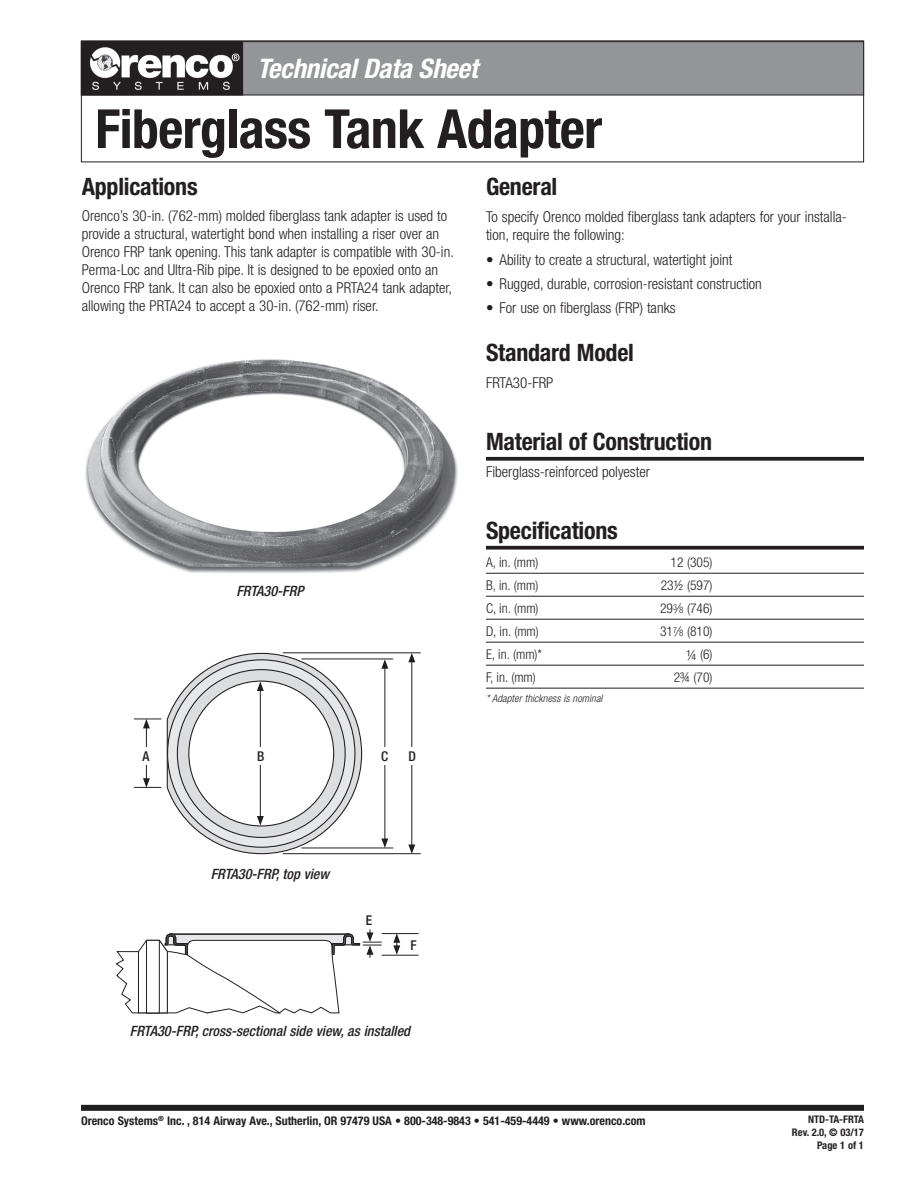
<style>
.page{position:relative;width:918px;height:1188px;background:#fff}
.page>*{position:absolute;margin:0;border:0;box-sizing:border-box;transform-origin:0 0}
.t1{font:700 condensed 54px "Helvetica Neue";letter-spacing:-.01em;color:#231f20}
.t2{font:italic 700 condensed 27px "Helvetica Neue";letter-spacing:-.01em;color:#fff}
.OSI_SpecsHead{font:700 condensed 24px "Helvetica Neue";letter-spacing:-.01em;color:#231f20}
.TDS_Subheads_2{font:700 condensed 24px "Helvetica Neue";letter-spacing:-.01em;color:#231f20}
.TDS_Text{font:300 condensed 15px/18px "Helvetica Neue";color:#231f20}
.TDS_Illustration_Cap{font:italic 500 condensed 14.25px "Helvetica Neue";color:#231f20}
.OSI_SpecsText{font:300 condensed 13.5px "Helvetica Neue";color:#231f20}
.OSI_Measure_callouts{font:500 condensed 13.5px "Helvetica Neue";color:#231f20}
.t3{font:700 condensed 12px "Helvetica Neue";color:#231f20}
.OSI_DCN{font:700 condensed 10.5px "Helvetica Neue";color:#231f20}
.Footnotes{font:italic 300 condensed 10.5px "Helvetica Neue";letter-spacing:.01em;color:#231f20}
.s1{font-size:9px}
.s2{font-size:13.8px}
</style>
<div class="page">
<div style="left:81px;top:1105px;width:783px;height:6px;background:#231f20"></div>
<div style="left:81px;top:42px;width:783px;height:53px;background:#939598"></div>
<div style="left:81px;top:41px;width:783px;height:54px;border:1px solid #231f20"></div>
<div style="left:81px;top:42px;width:162px;height:53px;background:#231f20"></div>
<img style="left:90px;top:47px;width:150px;height:43px">
<div style="left:81px;top:41px;width:162px;height:54px;border:1px solid #231f20"></div>
<img style="left:85px;top:359px;width:373px;height:214px">
<svg style="left:486px;top:457px;width:378px;height:4px;background:#353132"></svg>
<svg style="left:486px;top:546px;width:378px;height:4px;background:#393636"></svg>
<hr style="left:486px;top:573px;width:378px;height:1px;background:#231f20">
<hr style="left:486px;top:596px;width:378px;height:1px;background:#231f20">
<hr style="left:486px;top:619px;width:378px;height:1px;background:#231f20">
<hr style="left:486px;top:642px;width:378px;height:1px;background:#231f20">
<hr style="left:486px;top:665px;width:378px;height:1px;background:#231f20">
<hr style="left:486px;top:688px;width:378px;height:1px;background:#231f20">
<hr style="left:382px;top:955px;width:37px;height:1px;background:#231f20">
<hr style="left:382px;top:933px;width:37px;height:1px;background:#231f20">
<svg style="left:393px;top:933px;width:7px;height:22px"></svg>
<svg style="left:116px;top:929px;width:266px;height:84px"></svg>
<hr style="left:283px;top:652px;width:138px;height:1px;background:#231f20">
<hr style="left:283px;top:853px;width:138px;height:1px;background:#231f20">
<hr style="left:301px;top:848px;width:92px;height:1px;background:#231f20">
<hr style="left:301px;top:659px;width:92px;height:1px;background:#231f20">
<hr style="left:411px;top:660px;width:1px;height:187px;background:#231f20">
<svg style="left:408px;top:845px;width:7px;height:9px"></svg>
<svg style="left:408px;top:653px;width:7px;height:9px"></svg>
<hr style="left:384px;top:666px;width:1px;height:175px;background:#231f20">
<svg style="left:381px;top:838px;width:7px;height:10px"></svg>
<svg style="left:381px;top:659px;width:7px;height:10px"></svg>
<svg style="left:134px;top:653px;width:228px;height:202px"></svg>
<div style="left:136px;top:747px;width:20px;height:17px;background:#fff"></div>
<div style="left:251px;top:747px;width:20px;height:17px;background:#fff"></div>
<div style="left:375px;top:747px;width:20px;height:17px;background:#fff"></div>
<div style="left:403px;top:747px;width:19px;height:17px;background:#fff"></div>
<h2 class="t2" style="left:257px;top:52px;width:222px">Technical Data Sheet</h2>
<h1 class="t1" style="left:95px;top:96px;width:508px">Fiberglass Tank Adapter</h1>
<p class="TDS_Subheads_2" style="left:82px;top:171px;width:117px">Applications</p>
<p class="TDS_Text" style="left:82px;top:207px;width:374px">Orenco’s 30-in. (762-mm) molded fiberglass tank adapter is used to provide a structural, watertight bond when installing a riser over an Orenco FRP tank opening. This tank adapter is compatible with 30-in.<br>Perma-Loc and Ultra-Rib pipe. It is designed to be epoxied onto an Orenco FRP tank. It can also be epoxied onto a PRTA24 tank adapter, allowing the PRTA24 to accept a 30-in. (762-mm) riser.</p>
<p class="TDS_Illustration_Cap" style="left:236px;top:583px;width:69px">FRTA30-FRP</p>
<p class="OSI_Measure_callouts" style="left:143px;top:748px;width:9px">A</p>
<p class="OSI_Measure_callouts" style="left:257px;top:748px;width:9px">B</p>
<p class="OSI_Measure_callouts" style="left:381px;top:748px;width:9px">C</p>
<p class="OSI_Measure_callouts" style="left:409px;top:748px;width:9px">D</p>
<p class="TDS_Subheads_2" style="left:486px;top:172px;width:73px">General</p>
<p class="TDS_Text" style="left:486px;top:208px;width:362px">To specify Orenco molded fiberglass tank adapters for your installa&shy;tion, require the following:</p>
<p class="TDS_Text" style="left:486px;top:250px;width:248px">• Ability to create a structural, watertight joint</p>
<p class="TDS_Text" style="left:486px;top:275px;width:277px">• Rugged, durable, corrosion-resistant construction</p>
<p class="TDS_Text" style="left:486px;top:299px;width:191px">• For use on fiberglass (FRP) tanks</p>
<p class="TDS_Subheads_2" style="left:486px;top:338px;width:150px">Standard Model</p>
<p class="TDS_Text" style="left:486px;top:373px;width:69px">FRTA30-FRP</p>
<p class="OSI_SpecsHead" style="left:486px;top:427px;width:228px">Material of Construction</p>
<p class="TDS_Text" style="left:486px;top:462px;width:165px">Fiberglass-reinforced polyester</p>
<p class="OSI_SpecsHead" style="left:486px;top:516px;width:133px">Specifications</p>
<p class="OSI_SpecsText" style="left:486px;top:555px;width:54px">A, in. (mm)</p>
<p class="OSI_SpecsText" style="left:671px;top:555px;width:43px">12 (305)</p>
<p class="OSI_SpecsText" style="left:486px;top:578px;width:54px">B, in. (mm)</p>
<p class="OSI_SpecsText" style="left:661px;top:578px;width:53px">23½ (597)</p>
<p class="OSI_SpecsText" style="left:486px;top:601px;width:54px">C, in. (mm)</p>
<p class="OSI_SpecsText" style="left:660px;top:601px;width:54px">29<sup>3</sup>⁄<span class="s1">8</span> (746)</p>
<p class="OSI_SpecsText" style="left:486px;top:624px;width:54px">D, in. (mm)</p>
<p class="OSI_SpecsText" style="left:660px;top:624px;width:54px">31<sup>7</sup>⁄<span class="s1">8</span> (810)</p>
<p class="OSI_SpecsText" style="left:486px;top:647px;width:58px">E, in. (mm)*</p>
<p class="OSI_SpecsText" style="left:686px;top:647px;width:28px"><span class="s2">¼</span> (6)</p>
<p class="OSI_SpecsText" style="left:486px;top:670px;width:51px">F, in. (mm)</p>
<p class="OSI_SpecsText" style="left:674px;top:670px;width:40px">2¾ (70)</p>
<p class="Footnotes" style="left:486px;top:692px;width:118px">* Adapter thickness is nominal</p>
<p class="TDS_Illustration_Cap" style="left:211px;top:865px;width:120px">FRTA30-FRP, top view</p>
<p class="OSI_Measure_callouts" style="left:366px;top:912px;width:8px">E</p>
<p class="OSI_Measure_callouts" style="left:411px;top:937px;width:8px">F</p>
<p class="TDS_Illustration_Cap" style="left:130px;top:1022px;width:282px">FRTA30-FRP, cross-sectional side view, as installed</p>
<p class="t3" style="left:81px;top:1113px;width:566px">Orenco Systems<sup>®</sup> Inc. , 814 Airway Ave., Sutherlin, OR 97479 USA • 800-348-9843 • 541-459-4449 • www.orenco.com</p>
<p class="OSI_DCN" style="left:808px;top:1113px;width:57px">NTD-TA-FRTA</p>
<p class="OSI_DCN" style="left:792px;top:1126px;width:74px">Rev. 2.0, © 03/17</p>
<p class="OSI_DCN" style="left:817px;top:1139px;width:48px">Page 1 of 1</p>
</div>
